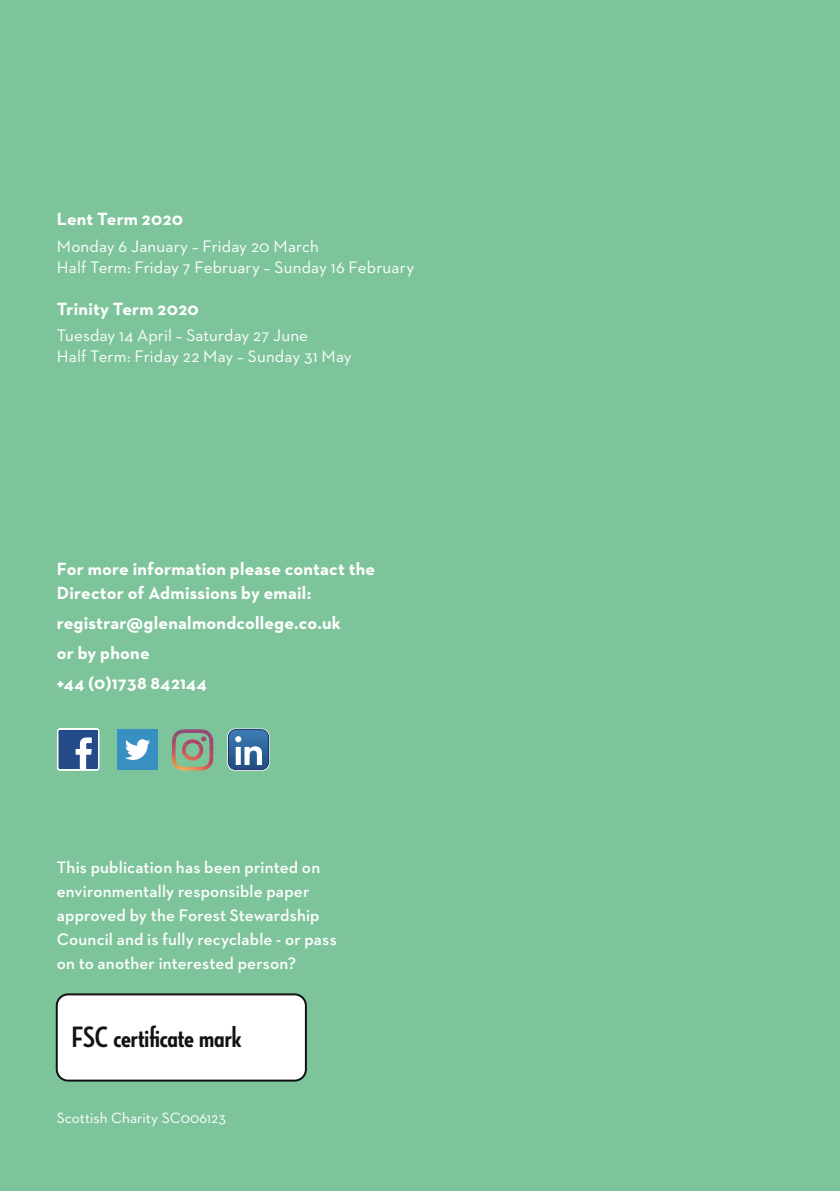
<style>
.page{position:relative;width:840px;height:1191px;background:#fff}
.page>*{position:absolute;margin:0;border:0;box-sizing:border-box;transform-origin:0 0}
.t1{font:30px "Neutraface Condensed Bold Alt";letter-spacing:-.005em;color:#121212}
.t2{font:700 18px/29.6px "Neutraface 2 Text";letter-spacing:.015em;color:#fff}
.t3{font:600 17px/24px "Neutraface 2 Text";letter-spacing:.01em;color:#fff}
.t4{font:17px/21px "Neutraface 2 Text";letter-spacing:.01em;color:#fff}
.t5{font:15.2px "Neutraface 2 Text";color:#fff}
</style>
<div class="page">
<div style="left:0;top:0;width:839px;height:1191px;background:#7ec49b"></div>
<div style="left:57px;top:994px;width:249px;height:86px;background:#fff;border-radius:11px"></div>
<div style="left:56px;top:993px;width:251px;height:88px;border:2px solid #121212;border-radius:11px"></div>
<svg style="left:57px;top:728px;width:42px;height:42px;background:#607da9"></svg>
<div style="left:117px;top:729px;width:41px;height:41px;background:#378fc2"></div>
<svg style="left:125px;top:739px;width:25px;height:21px"></svg>
<img style="left:172px;top:755px;width:41px;height:15px">
<img style="left:172px;top:729px;width:41px;height:15px">
<img style="left:196px;top:744px;width:17px;height:11px">
<svg style="left:227px;top:728px;width:42px;height:42px"></svg>
<div style="left:228px;top:729px;width:41px;height:41px;border:1px solid #242e78;border-radius:7px"></div>
<svg style="left:228px;top:729px;width:40px;height:40px;background:#5c85af"></svg>
<p class="t2" style="left:57px;top:204px;width:128px">Lent Term 2020</p>
<p class="t4" style="left:57px;top:235px;width:358px">Monday 6 January – Friday 20 March<br>Half Term: Friday 7 February – Sunday 16 February</p>
<p class="t2" style="left:57px;top:294px;width:143px">Trinity Term 2020</p>
<p class="t4" style="left:57px;top:325px;width:296px">Tuesday 14 April – Saturday 27 June<br>Half Term: Friday 22 May – Sunday 31 May</p>
<p class="t2" style="left:57px;top:557px;width:320px;line-height:24px">For more information please contact the<br>Director of Admissions by email:</p>
<p class="t2" style="left:57px;top:608px;width:285px">registrar@glenalmondcollege.co.uk or by phone<br>+44 (0)1738 842144</p>
<p class="t3" style="left:57px;top:855px;width:281px">This publication has been printed on environmentally responsible paper approved by the Forest Stewardship Council and is fully recyclable - or pass on to another interested person?</p>
<h1 class="t1" style="left:71px;top:1019px;width:171px">FSC certificate mark</h1>
<p class="t5" style="left:57px;top:1108px;width:170px">Scottish Charity SC006123</p>
</div>
